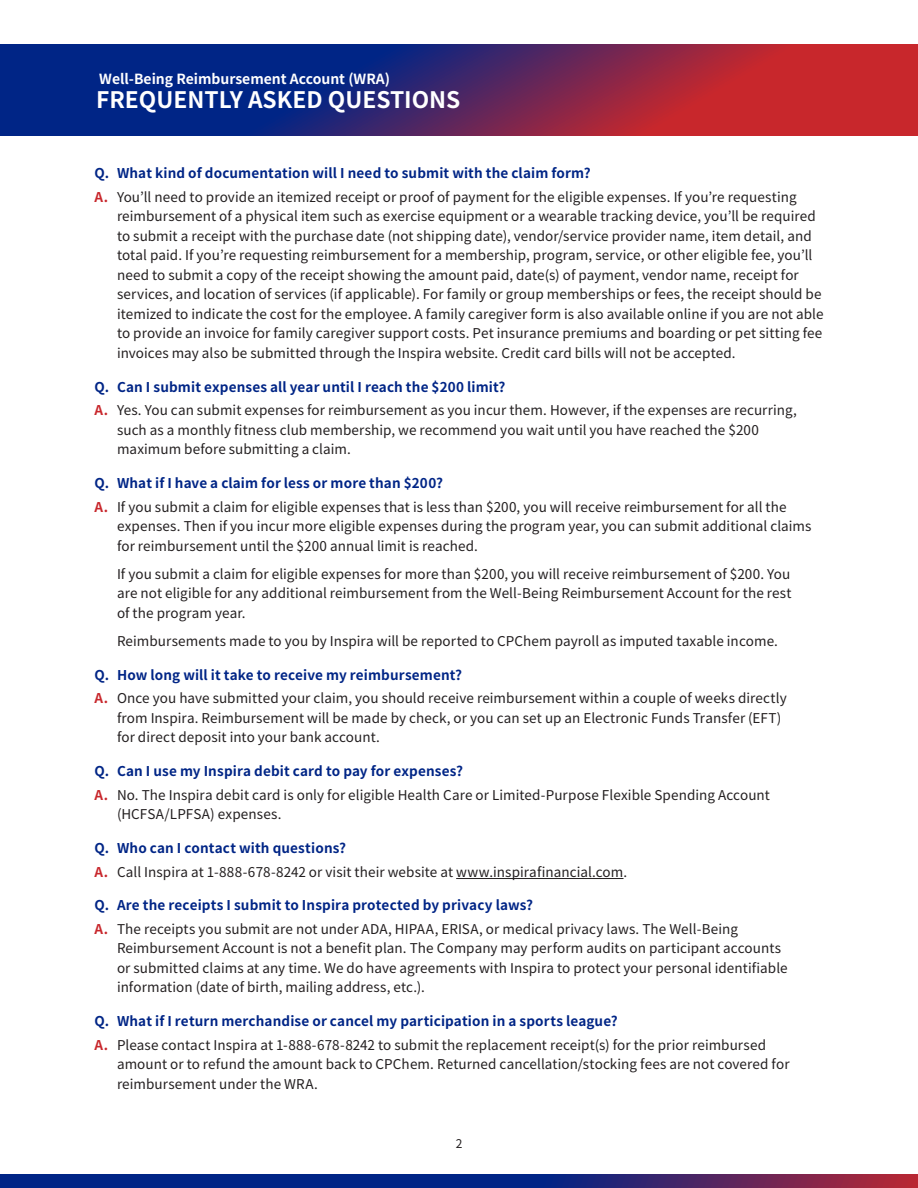
<style>
.page{position:relative;width:918px;height:1188px;background:#fff}
.page>*{position:absolute;margin:0;border:0;box-sizing:border-box;transform-origin:0 0}
.t1{font:700 22.8px "Noto Sans JP";color:#fff}
.t2{font:700 13.95px "Noto Sans JP";color:#fff}
.answers_post_question{font:13.5px/19.5px "Noto Sans JP";letter-spacing:.005em;color:#231f20}
.question{font:700 13.5px "Noto Sans JP";letter-spacing:.01em;color:#002586}
.answers{font:13.5px/19.5px "Noto Sans JP";letter-spacing:.005em;color:#231f20;text-align:justify}
.t3{font:12px "Noto Sans JP";color:#231f20}
.s1{font-weight:700;color:#c8272c}
</style>
<div class="page">
<svg style="left:0;top:44px;width:918px;height:91px;background:#56255f"></svg>
<hr style="left:456px;top:878px;width:168px;height:1px;background:#231f20">
<svg style="left:0;top:1174px;width:918px;height:14px;background:#252575"></svg>
<p class="t2" style="left:99px;top:71px;width:292px">Well-Being Reimbursement Account (WRA)</p>
<h1 class="t1" style="left:96px;top:87px;width:366px">FREQUENTLY ASKED QUESTIONS</h1>
<p class="question" style="left:94px;top:166px;width:498px">Q. What kind of documentation will I need to submit with the claim form?</p>
<p class="answers_post_question" style="left:117px;top:188px;width:708px;text-indent:-22px"><span class="s1">A.</span> You’ll need to provide an itemized receipt or proof of payment for the eligible expenses. If you’re requesting reimbursement of a physical item such as exercise equipment or a wearable tracking device, you’ll be required to submit a receipt with the purchase date (not shipping date), vendor/service provider name, item detail, and total paid. If you’re requesting reimbursement for a membership, program, service, or other eligible fee, you’ll need to submit a copy of the receipt showing the amount paid, date(s) of payment, vendor name, receipt for services, and location of services (if applicable). For family or group memberships or fees, the receipt should be itemized to indicate the cost for the employee. A family caregiver form is also available online if you are not able to provide an invoice for family caregiver support costs. Pet insurance premiums and boarding or pet sitting fee invoices may also be submitted through the Inspira website. Credit card bills will not be accepted.</p>
<p class="question" style="left:94px;top:379px;width:413px">Q. Can I submit expenses all year until I reach the $200 limit?</p>
<p class="answers_post_question" style="left:117px;top:401px;width:681px;text-indent:-22px"><span class="s1">A.</span> Yes. You can submit expenses for reimbursement as you incur them. However, if the expenses are recurring, such as a monthly fitness club membership, we recommend you wait until you have reached the $200 maximum before submitting a claim.</p>
<p class="question" style="left:94px;top:475px;width:350px">Q. What if I have a claim for less or more than $200?</p>
<p class="answers_post_question" style="left:117px;top:497px;width:696px;text-indent:-22px"><span class="s1">A.</span> If you submit a claim for eligible expenses that is less than $200, you will receive reimbursement for all the expenses. Then if you incur more eligible expenses during the program year, you can submit additional claims for reimbursement until the $200 annual limit is reached.</p>
<p class="answers" style="left:117px;top:564px;width:676px">If you submit a claim for eligible expenses for more than $200, you will receive reimbursement of $200. You are not eligible for any additional reimbursement from the Well-Being Reimbursement Account for the rest of the program year.</p>
<p class="answers" style="left:117px;top:632px;width:663px">Reimbursements made to you by Inspira will be reported to CPChem payroll as imputed taxable income.</p>
<p class="question" style="left:94px;top:667px;width:369px">Q. How long will it take to receive my reimbursement?</p>
<p class="answers_post_question" style="left:117px;top:689px;width:671px;text-indent:-22px"><span class="s1">A.</span> Once you have submitted your claim, you should receive reimbursement within a couple of weeks directly from Inspira. Reimbursement will be made by check, or you can set up an Electronic Funds Transfer (EFT) for direct deposit into your bank account.</p>
<p class="question" style="left:94px;top:763px;width:370px">Q. Can I use my Inspira debit card to pay for expenses?</p>
<p class="answers_post_question" style="left:117px;top:785px;width:654px;text-indent:-22px"><span class="s1">A.</span> No. The Inspira debit card is only for eligible Health Care or Limited-Purpose Flexible Spending Account (HCFSA/LPFSA) expenses.</p>
<p class="question" style="left:94px;top:840px;width:253px">Q. Who can I contact with questions?</p>
<p class="answers_post_question" style="left:94px;top:862px;width:534px"><span class="s1">A.</span> Call Inspira at 1-888-678-8242 or visit their website at www.inspirafinancial.com.</p>
<p class="question" style="left:94px;top:898px;width:440px">Q. Are the receipts I submit to Inspira protected by privacy laws?</p>
<p class="answers_post_question" style="left:117px;top:920px;width:672px;text-indent:-22px"><span class="s1">A.</span> The receipts you submit are not under ADA, HIPAA, ERISA, or medical privacy laws. The Well-Being Reimbursement Account is not a benefit plan. The Company may perform audits on participant accounts or submitted claims at any time. We do have agreements with Inspira to protect your personal identifiable information (date of birth, mailing address, etc.).</p>
<p class="question" style="left:94px;top:1013px;width:525px">Q. What if I return merchandise or cancel my participation in a sports league?</p>
<p class="answers_post_question" style="left:117px;top:1035px;width:674px;text-indent:-22px"><span class="s1">A.</span> Please contact Inspira at 1-888-678-8242 to submit the replacement receipt(s) for the prior reimbursed amount or to refund the amount back to CPChem. Returned cancellation/stocking fees are not covered for reimbursement under the WRA.</p>
<p class="t3" style="left:456px;top:1137px;width:8px">2</p>
</div>
